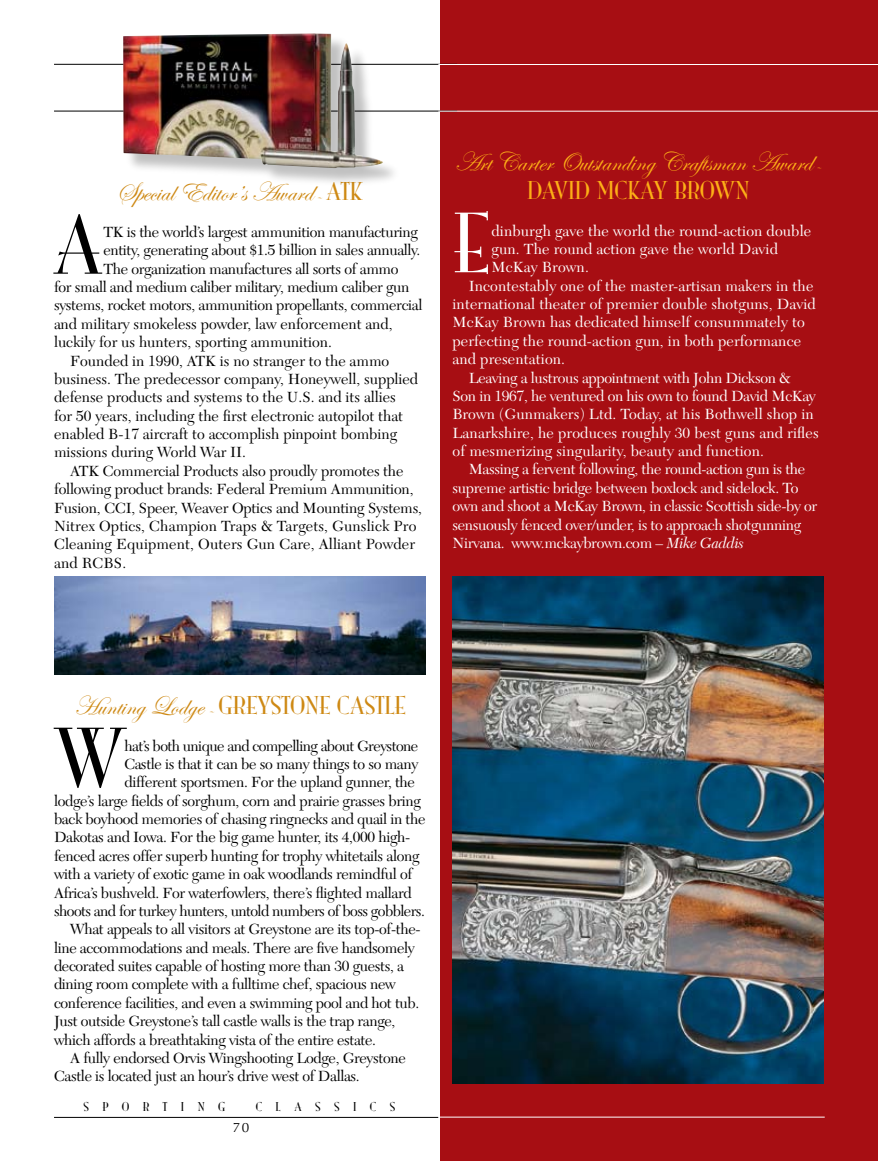
<style>
.page{position:relative;width:878px;height:1161px;background:#fff}
.page>*{position:absolute;margin:0;border:0;box-sizing:border-box;transform-origin:0 0}
.t1{font:89.4px "Mona Lisa Solid";color:#000}
.t2{font:89.4px "Mona Lisa Solid";color:#fff}
.t3{font:27px "Edwardian Script ITC";color:#ce8914}
.t4{font:27px "Edwardian Script ITC";color:#fcaf17}
.t5{font:27px "Mona Lisa Solid";color:#fcaf17}
.t6{font:27px "Mona Lisa Solid";color:#ce8914}
.t7{font:15.3px "New Caledonia";letter-spacing:-.02em;color:#000}
.t8{font:15.3px "New Caledonia";letter-spacing:.01em;color:#fff}
.t9{font:15.3px "New Caledonia";color:#000}
.t10{font:15.3px "New Caledonia";letter-spacing:-.02em;color:#fff}
.t11{font:15.3px "New Caledonia";letter-spacing:.01em;color:#000}
.t12{font:13.5px "Mona Lisa Solid";letter-spacing:1em;color:#000}
.t13{font:13.5px "Optima";color:#000}
.s1{font-size:15.3px}
.s2{font-family:"Mona Lisa Solid"}
.s3{font-style:italic}
</style>
<div class="page">
<div style="left:440px;top:0;width:438px;height:1161px;background:#a70e13"></div>
<hr style="left:54px;top:111px;width:403px;height:1px;background:#000">
<hr style="left:54px;top:64px;width:403px;height:1px;background:#000">
<hr style="left:438px;top:64px;width:440px;height:1px;background:#fff">
<hr style="left:438px;top:111px;width:440px;height:1px;background:#fff">
<hr style="left:438px;top:1117px;width:386px;height:1px;background:#fff">
<hr style="left:54px;top:1117px;width:384px;height:1px;background:#000">
<img style="left:452px;top:577px;width:372px;height:507px">
<div style="left:123px;top:34px;width:278px;height:154px;background:#000;opacity:.25"></div>
<img style="left:123px;top:33px;width:261px;height:135px">
<img style="left:54px;top:577px;width:371px;height:98px">
<h2 class="t3" style="left:117px;top:177px;width:248px">Special Editor’s Award <span class="s1">–</span> <span class="s2">ATK</span></h2>
<h1 class="t1" style="left:54px;top:200px;width:49px">A</h1>
<p class="t7" style="left:103px;top:223px;width:316px">TK is the world’s largest ammunition manufacturing</p>
<p class="t7" style="left:103px;top:241px;width:318px">entity, generating about $1.5 billion in sales annually.</p>
<p class="t7" style="left:103px;top:260px;width:296px">The organization manufactures all sorts of ammo</p>
<p class="t7" style="left:54px;top:278px;width:357px">for small and medium caliber military, medium caliber gun</p>
<p class="t7" style="left:54px;top:297px;width:370px">systems, rocket motors, ammunition propellants, commercial</p>
<p class="t9" style="left:54px;top:315px;width:340px">and military smokeless powder, law enforcement and,</p>
<p class="t9" style="left:54px;top:333px;width:279px">luckily for us hunters, sporting ammunition.</p>
<p class="t9" style="left:70px;top:352px;width:320px">Founded in 1990, ATK is no stranger to the ammo</p>
<p class="t9" style="left:54px;top:370px;width:366px">business. The predecessor company, Honeywell, supplied</p>
<p class="t9" style="left:54px;top:388px;width:343px">defense products and systems to the U.S. and its allies</p>
<p class="t9" style="left:54px;top:407px;width:350px">for 50 years, including the first electronic autopilot that</p>
<p class="t9" style="left:54px;top:425px;width:344px">enabled B-17 aircraft to accomplish pinpoint bombing</p>
<p class="t9" style="left:54px;top:444px;width:193px">missions during World War II.</p>
<p class="t7" style="left:70px;top:462px;width:335px">ATK Commercial Products also proudly promotes the</p>
<p class="t7" style="left:54px;top:480px;width:361px">following product brands: Federal Premium Ammunition,</p>
<p class="t7" style="left:54px;top:499px;width:369px">Fusion, CCI, Speer, Weaver Optics and Mounting Systems,</p>
<p class="t11" style="left:54px;top:517px;width:364px">Nitrex Optics, Champion Traps &amp; Targets, Gunslick Pro</p>
<p class="t11" style="left:54px;top:535px;width:362px">Cleaning Equipment, Outers Gun Care, Alliant Powder</p>
<p class="t7" style="left:54px;top:554px;width:74px">and RCBS.</p>
<h2 class="t4" style="left:454px;top:147px;width:369px">Art Carter Outstanding Craftsman Award <span class="s1">–</span></h2>
<h2 class="t5" style="left:527px;top:176px;width:224px">DAVID MCKAY BROWN</h2>
<h1 class="t2" style="left:452px;top:198px;width:38px">E</h1>
<p class="t8" style="left:491px;top:222px;width:321px">dinburgh gave the world the round-action double</p>
<p class="t8" style="left:491px;top:240px;width:288px">gun. The round action gave the world David</p>
<p class="t8" style="left:491px;top:258px;width:99px">McKay Brown.</p>
<p class="t8" style="left:468px;top:277px;width:346px">Incontestably one of the master-artisan makers in the</p>
<p class="t8" style="left:452px;top:295px;width:365px">international theater of premier double shotguns, David</p>
<p class="t8" style="left:452px;top:313px;width:354px">McKay Brown has dedicated himself consummately to</p>
<p class="t8" style="left:452px;top:332px;width:350px">perfecting the round-action gun, in both performance</p>
<p class="t8" style="left:452px;top:350px;width:114px">and presentation.</p>
<p class="t10" style="left:468px;top:369px;width:324px">Leaving a lustrous appointment with John Dickson &amp;</p>
<p class="t10" style="left:452px;top:387px;width:365px">Son in 1967, he ventured on his own to found David McKay</p>
<p class="t8" style="left:452px;top:405px;width:363px">Brown (Gunmakers) Ltd. Today, at his Bothwell shop in</p>
<p class="t8" style="left:452px;top:424px;width:368px">Lanarkshire, he produces roughly 30 best guns and rifles</p>
<p class="t8" style="left:452px;top:442px;width:313px">of mesmerizing singularity, beauty and function.</p>
<p class="t10" style="left:468px;top:460px;width:338px">Massing a fervent following, the round-action gun is the</p>
<p class="t10" style="left:452px;top:479px;width:347px">supreme artistic bridge between boxlock and sidelock. To</p>
<p class="t10" style="left:452px;top:497px;width:366px">own and shoot a McKay Brown, in classic Scottish side-by or</p>
<p class="t10" style="left:452px;top:516px;width:350px">sensuously fenced over/under, is to approach shotgunning</p>
<p class="t10" style="left:452px;top:534px;width:293px">Nirvana. www.mckaybrown.com – <span class="s3">Mike Gaddis</span></p>
<h2 class="t3" style="left:74px;top:691px;width:172px">Hunting Lodge <span class="s1">–</span> <span class="s2">GREYSTONE</span></h2>
<h2 class="t6" style="left:337px;top:691px;width:26px">CASTLE</h2>
<h1 class="t1" style="left:54px;top:713px;width:73px">W</h1>
<p class="t7" style="left:124px;top:737px;width:295px">hat’s both unique and compelling about Greystone</p>
<p class="t7" style="left:124px;top:755px;width:295px">Castle is that it can be so many things to so many</p>
<p class="t7" style="left:124px;top:773px;width:292px">different sportsmen. For the upland gunner, the</p>
<p class="t7" style="left:54px;top:792px;width:368px">lodge’s large fields of sorghum, corn and prairie grasses bring</p>
<p class="t7" style="left:54px;top:810px;width:373px">back boyhood memories of chasing ringnecks and quail in the</p>
<p class="t7" style="left:54px;top:828px;width:358px">Dakotas and Iowa. For the big game hunter, its 4,000 high-</p>
<p class="t7" style="left:54px;top:847px;width:367px">fenced acres offer superb hunting for trophy whitetails along</p>
<p class="t7" style="left:54px;top:865px;width:360px">with a variety of exotic game in oak woodlands remindful of</p>
<p class="t7" style="left:54px;top:884px;width:359px">Africa’s bushveld. For waterfowlers, there’s flighted mallard</p>
<p class="t7" style="left:54px;top:902px;width:372px">shoots and for turkey hunters, untold numbers of boss gobblers.</p>
<p class="t7" style="left:70px;top:920px;width:352px">What appeals to all visitors at Greystone are its top-of-the-</p>
<p class="t7" style="left:54px;top:939px;width:362px">line accommodations and meals. There are five handsomely</p>
<p class="t7" style="left:54px;top:957px;width:351px">decorated suites capable of hosting more than 30 guests, a</p>
<p class="t7" style="left:54px;top:975px;width:343px">dining room complete with a fulltime chef, spacious new</p>
<p class="t7" style="left:54px;top:994px;width:367px">conference facilities, and even a swimming pool and hot tub.</p>
<p class="t7" style="left:54px;top:1012px;width:343px">Just outside Greystone’s tall castle walls is the trap range,</p>
<p class="t7" style="left:54px;top:1031px;width:323px">which affords a breathtaking vista of the entire estate.</p>
<p class="t7" style="left:70px;top:1049px;width:337px">A fully endorsed Orvis Wingshooting Lodge, Greystone</p>
<p class="t7" style="left:54px;top:1067px;width:307px">Castle is located just an hour’s drive west of Dallas.</p>
<p class="t12" style="left:83px;top:1100px;width:143px">SPORTING</p>
<p class="t12" style="left:256px;top:1100px;width:141px">CLASSICS</p>
<p class="t13" style="left:233px;top:1120px;width:18px">70</p>
</div>
